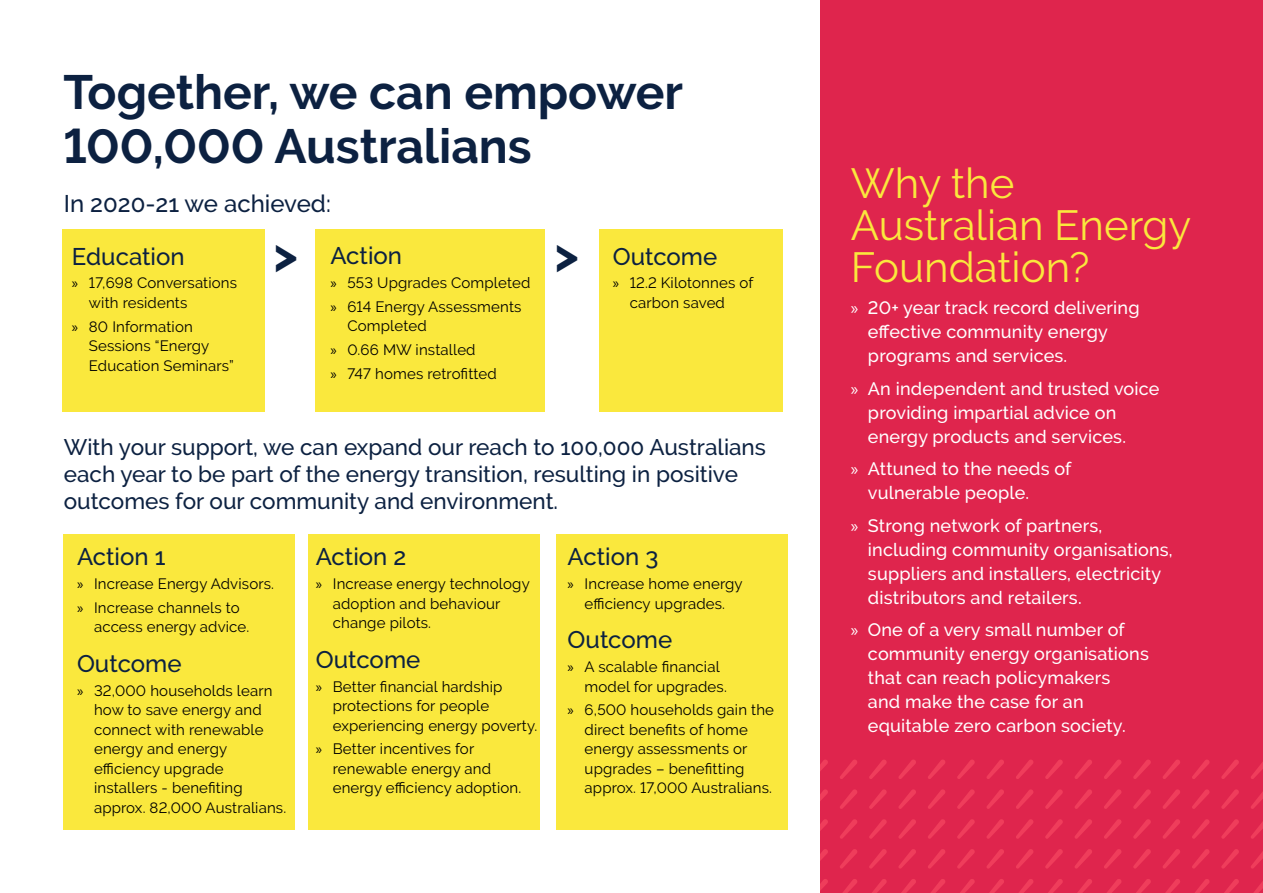
<style>
.page{position:relative;width:1263px;height:893px;background:#fff}
.page>*{position:absolute;margin:0;border:0;box-sizing:border-box;transform-origin:0 0}
.t1{font:700 48px/54px "Raleway";color:#0c2141}
.t2{font:42px/42px "Raleway";color:#fae83d}
.t3{font:500 24px "Raleway";color:#0c2141}
.t4{font:500 22.5px/27px "Raleway";color:#0c2141}
.t5{font:500 18px/24px "Raleway";letter-spacing:.01em;color:#fff}
.t6{font:15px/19.5px "Raleway";letter-spacing:.01em;color:#000}
.s1{font-family:"Myriad Pro"}
.s2{font-family:"Myriad Pro";font-weight:400}
</style>
<div class="page">
<div style="left:557px;top:534px;width:231px;height:295px;background:#fae83d"></div>
<div style="left:308px;top:534px;width:232px;height:295px;background:#fae83d"></div>
<div style="left:63px;top:534px;width:232px;height:295px;background:#fae83d"></div>
<div style="left:600px;top:229px;width:183px;height:183px;background:#fae83d"></div>
<div style="left:315px;top:229px;width:230px;height:183px;background:#fae83d"></div>
<div style="left:63px;top:229px;width:202px;height:183px;background:#fae83d"></div>
<div style="left:821px;top:0;width:442px;height:893px;background:#df254d"></div>
<svg style="left:821px;top:760px;width:442px;height:133px"></svg>
<h1 class="t1" style="left:63px;top:65px;width:621px">Together, we can empower<br>100,000 Australians</h1>
<h3 class="t3" style="left:64px;top:190px;width:269px">In 2020-21 we achieved:</h3>
<h1 class="t1" style="left:273px;top:227px;width:26px">&gt;</h1>
<h1 class="t1" style="left:554px;top:227px;width:26px">&gt;</h1>
<h3 class="t3" style="left:330px;top:242px;width:73px">Action</h3>
<p class="t6" style="left:330px;top:271px;width:201px;line-height:23.7px"><span class="s1">»</span> 553 Upgrades Completed <span class="s1">»</span> 614 Energy Assessments</p>
<p class="t6" style="left:330px;top:314px;width:168px;line-height:23.7px;text-indent:17px">Completed<br><span class="s1">»</span> 0.66 MW installed<br><span class="s1">»</span> 747 homes retrofitted</p>
<h3 class="t3" style="left:72px;top:242px;width:114px">Education</h3>
<p class="t6" style="left:89px;top:273px;width:150px;text-indent:-17px"><span class="s1">»</span> 17,698 Conversations with residents</p>
<p class="t6" style="left:89px;top:317px;width:146px;text-indent:-17px"><span class="s1">»</span> 80 Information<br>Sessions “Energy<br>Education Seminars”</p>
<h3 class="t3" style="left:613px;top:242px;width:106px">Outcome</h3>
<p class="t6" style="left:630px;top:273px;width:125px;text-indent:-17px"><span class="s1">»</span> 12.2 Kilotonnes of carbon saved</p>
<h3 class="t4" style="left:64px;top:434px;width:704px">With your support, we can expand our reach to 100,000 Australians each year to be part of the energy transition, resulting in positive outcomes for our community and environment.</h3>
<h3 class="t3" style="left:77px;top:543px;width:90px">Action 1</h3>
<p class="t6" style="left:77px;top:572px;width:199px;line-height:23.7px"><span class="s1">»</span> Increase Energy Advisors. <span class="s1">»</span> Increase channels to</p>
<p class="t6" style="left:94px;top:617px;width:157px">access energy advice.</p>
<h3 class="t3" style="left:77px;top:650px;width:106px">Outcome</h3>
<p class="t6" style="left:94px;top:681px;width:194px;text-indent:-17px"><span class="s1">»</span> 32,000 households learn how to save energy and connect with renewable energy and energy efficiency upgrade installers - benefiting approx. 82,000 Australians.</p>
<h3 class="t3" style="left:316px;top:543px;width:92px">Action 2</h3>
<p class="t6" style="left:333px;top:574px;width:198px;text-indent:-17px"><span class="s1">»</span> Increase energy technology adoption and behaviour change pilots.</p>
<h3 class="t3" style="left:316px;top:646px;width:106px">Outcome</h3>
<p class="t6" style="left:333px;top:677px;width:206px;text-indent:-17px"><span class="s1">»</span> Better financial hardship protections for people experiencing energy poverty.</p>
<p class="t6" style="left:333px;top:739px;width:190px;text-indent:-17px"><span class="s1">»</span> Better incentives for renewable energy and energy efficiency adoption.</p>
<h3 class="t3" style="left:568px;top:543px;width:92px">Action 3</h3>
<p class="t6" style="left:568px;top:574px;width:177px;text-align:center"><span class="s1">»</span> Increase home energy efficiency upgrades.</p>
<h3 class="t3" style="left:568px;top:626px;width:106px">Outcome</h3>
<p class="t6" style="left:585px;top:657px;width:144px;text-indent:-17px"><span class="s1">»</span> A scalable financial model for upgrades.</p>
<p class="t6" style="left:585px;top:700px;width:191px;text-indent:-17px"><span class="s1">»</span> 6,500 households gain the direct benefits of home energy assessments or upgrades – benefitting approx. 17,000 Australians.</p>
<h2 class="t2" style="left:851px;top:162px;width:342px">Why the<br>Australian Energy<br>Foundation?</h2>
<p class="t5" style="left:868px;top:296px;width:273px;text-indent:-17px"><span class="s2">»</span> 20+ year track record delivering effective community energy programs and services.</p>
<p class="t5" style="left:868px;top:376px;width:293px;text-indent:-17px"><span class="s2">»</span> An independent and trusted voice providing impartial advice on energy products and services.</p>
<p class="t5" style="left:868px;top:457px;width:205px;text-indent:-17px"><span class="s2">»</span> Attuned to the needs of vulnerable people.</p>
<p class="t5" style="left:868px;top:513px;width:306px;text-indent:-17px"><span class="s2">»</span> Strong network of partners, including community organisations, suppliers and installers, electricity distributors and retailers.</p>
<p class="t5" style="left:868px;top:618px;width:282px;text-indent:-17px"><span class="s2">»</span> One of a very small number of community energy organisations that can reach policymakers<br>and make the case for an equitable zero carbon society.</p>
</div>
